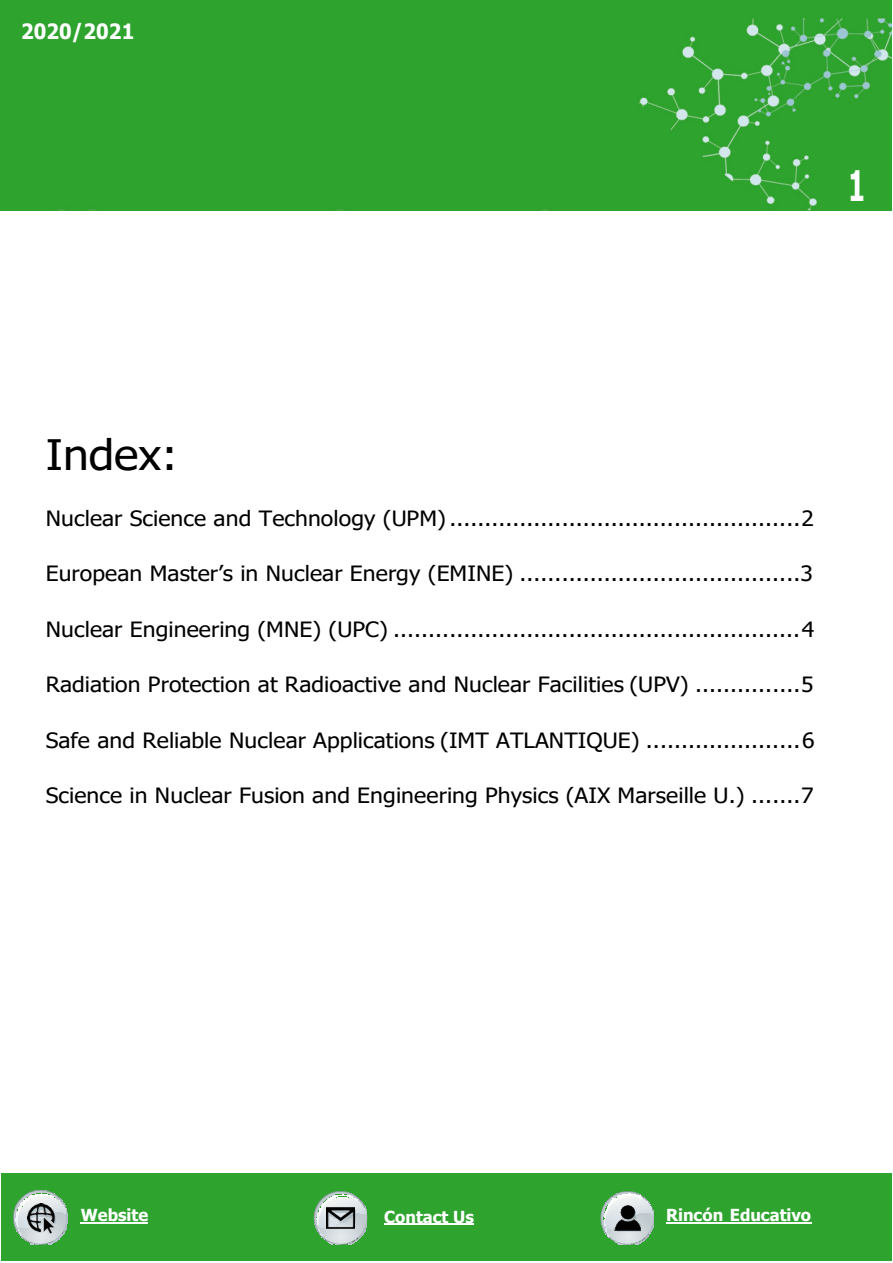
<style>
.page{position:relative;width:893px;height:1263px;background:#fff}
.page>*{position:absolute;margin:0;border:0;box-sizing:border-box;transform-origin:0 0}
.t1{font:42px "Tahoma";color:#000;scale:1.1 1}
.t2{font:700 42px "Tahoma";color:#fff;scale:.62 1}
.t3{font:21px "Tahoma";letter-spacing:.005em;color:#000;scale:1.09 1}
.t4{font:700 21px "Tahoma";letter-spacing:.005em;color:#fff;scale:.94 1}
.t5{font:700 16.5px "Tahoma";color:#fff}
</style>
<div class="page">
<div style="left:0;top:0;width:891px;height:211px;background:#2ea32e"></div>
<div style="left:1px;top:1173px;width:890px;height:88px;background:#2ea42f"></div>
<svg style="left:13px;top:1190px;width:55px;height:55px"></svg>
<img style="left:27px;top:1204px;width:28px;height:29px">
<svg style="left:314px;top:1191px;width:53px;height:54px"></svg>
<img style="left:326px;top:1207px;width:29px;height:21px">
<svg style="left:600px;top:1191px;width:54px;height:54px"></svg>
<img style="left:615px;top:1206px;width:25px;height:25px">
<hr style="left:81px;top:1223px;width:67px;height:1px;background:#fff">
<hr style="left:384px;top:1224px;width:90px;height:1px;background:#fff">
<hr style="left:666px;top:1222px;width:145px;height:2px;background:#fff">
<p class="t4" style="left:21px;top:18px;width:122px">2020/2021</p>
<p class="t2" style="left:848px;top:159px;width:28px">1</p>
<p class="t1" style="left:46px;top:428px;width:122px">Index:</p>
<p class="t3" style="left:46px;top:505px;width:706px">Nuclear Science and Technology (UPM) .................................................. 2</p>
<p class="t3" style="left:46px;top:560px;width:705px">European Master’s in Nuclear Energy (EMINE) ........................................ 3</p>
<p class="t3" style="left:46px;top:616px;width:707px">Nuclear Engineering (MNE) (UPC) .......................................................... 4</p>
<p class="t3" style="left:46px;top:671px;width:706px">Radiation Protection at Radioactive and Nuclear Facilities (UPV) ............... 5</p>
<p class="t3" style="left:46px;top:727px;width:707px">Safe and Reliable Nuclear Applications (IMT ATLANTIQUE) ...................... 6</p>
<p class="t3" style="left:46px;top:782px;width:706px">Science in Nuclear Fusion and Engineering Physics (AIX Marseille U.) ....... 7</p>
<p class="t5" style="left:81px;top:1205px;width:69px">Website</p>
<p class="t5" style="left:384px;top:1206px;width:91px">Contact Us</p>
<p class="t5" style="left:666px;top:1205px;width:147px">Rincón Educativo</p>
</div>
